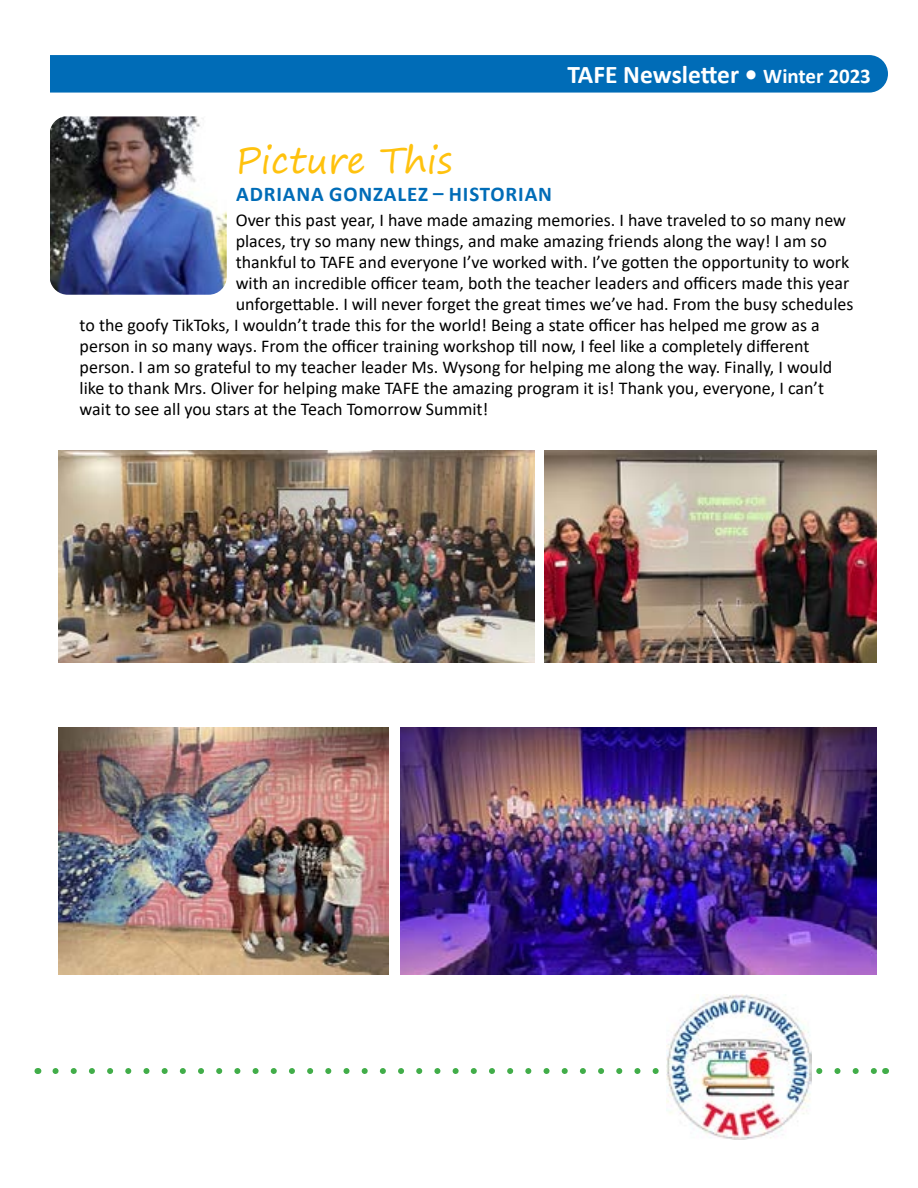
<style>
.page{position:relative;width:918px;height:1188px;background:#fff}
.page>*{position:absolute;margin:0;border:0;box-sizing:border-box;transform-origin:0 0}
.t1{font:36px "Segoe Print";color:#ffc20e}
.t2{font:700 25.5px "Calibri";color:#fff}
.t3{font:700 21px "Calibri";letter-spacing:.04em;color:#006cb7}
.t4{font:18px "Calibri";color:#000}
.s1{font-size:21px}
</style>
<div class="page">
<div style="left:28px;top:55px;width:860px;height:38px;background:#006cb7;border-radius:19px"></div>
<div style="left:6px;top:42px;width:44px;height:69px;background:#fff"></div>
<img style="left:50px;top:116px;width:177px;height:179px">
<img style="left:400px;top:727px;width:477px;height:247px">
<img style="left:59px;top:727px;width:329px;height:247px">
<img style="left:544px;top:451px;width:333px;height:211px">
<img style="left:58px;top:451px;width:477px;height:211px">
<svg style="left:55px;top:1068px;width:821px;height:6px"></svg>
<img style="left:666px;top:994px;width:145px;height:145px">
<h2 class="t2" style="left:567px;top:57px;width:305px">TAFE Newsletter • <span class="s1">Winter 2023</span></h2>
<h1 class="t1" style="left:236px;top:128px;width:218px">Picture This</h1>
<p class="t3" style="left:236px;top:179px;width:317px">ADRIANA GONZALEZ – HISTORIAN</p>
<p class="t4" style="left:236px;top:208px;width:612px">Over this past year, I have made amazing memories. I have traveled to so many new</p>
<p class="t4" style="left:236px;top:229px;width:593px">places, try so many new things, and make amazing friends along the way! I am so</p>
<p class="t4" style="left:236px;top:250px;width:615px">thankful to TAFE and everyone I’ve worked with. I’ve gotten the opportunity to work</p>
<p class="t4" style="left:236px;top:271px;width:615px">with an incredible officer team, both the teacher leaders and officers made this year</p>
<p class="t4" style="left:236px;top:292px;width:619px">unforgettable. I will never forget the great times we’ve had. From the busy schedules</p>
<p class="t4" style="left:80px;top:313px;width:742px">to the goofy TikToks, I wouldn’t trade this for the world! Being a state officer has helped me grow as a</p>
<p class="t4" style="left:80px;top:334px;width:731px">person in so many ways. From the officer training workshop till now, I feel like a completely different</p>
<p class="t4" style="left:80px;top:355px;width:754px">person. I am so grateful to my teacher leader Ms. Wysong for helping me along the way. Finally, I would</p>
<p class="t4" style="left:80px;top:376px;width:746px">like to thank Mrs. Oliver for helping make TAFE the amazing program it is! Thank you, everyone, I can’t</p>
<p class="t4" style="left:80px;top:397px;width:410px">wait to see all you stars at the Teach Tomorrow Summit!</p>
</div>
